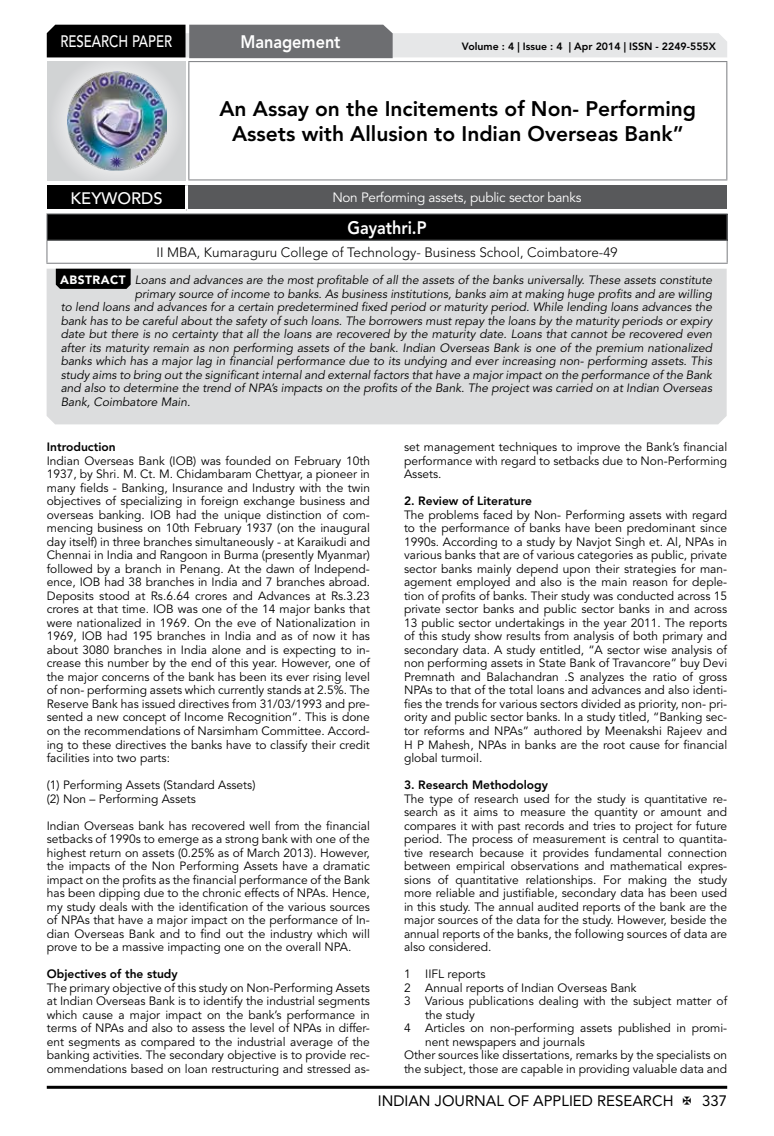
<style>
.page{position:relative;width:774px;height:1136px;background:#fff}
.page>*{position:absolute;margin:0;border:0;box-sizing:border-box;transform-origin:0 0}
.t1{font:800 21px/25.2px "Avenir LT Std";color:#000;text-align:center}
.t2{font:800 18px "Avenir LT Std";color:#fff;scale:.9 1}
.t3{font:500 16.5px "Avenir LT Std";color:#fff;scale:.8 1}
.t4{font:500 16.5px "Avenir LT Std";color:#fff}
.t5{font:15px "Avenir LT Std";color:#000}
.t6{font:300 13.5px "Avenir LT Std";color:#000}
.t7{font:13.5px "Avenir LT Std";letter-spacing:-.02em;color:#fff}
.t8{font:12px/13.5px "Avenir LT Std";color:#000;text-align:justify}
.t9{font:italic 12px "Avenir LT Std";color:#000}
.t10{font:800 12px "Avenir LT Std";color:#000}
.t11{font:800 10.5px "Avenir LT Std";color:#000}
.s1{font-weight:900;font-style:normal;color:#fff}
</style>
<div class="page">
<hr style="left:47px;top:1085px;width:680px;height:3px;background:#000">
<div style="left:48px;top:62px;width:137px;height:118px;background:linear-gradient(to right,#d9dadb,#d9dadb)"></div>
<img style="left:68px;top:71px;width:99px;height:100px">
<svg style="left:47px;top:25px;width:680px;height:33px;background:#979899"></svg>
<hr style="left:188px;top:61px;width:539px;height:1px;background:#808285">
<hr style="left:188px;top:62px;width:1px;height:117px;background:#808285">
<hr style="left:726px;top:62px;width:1px;height:117px;background:#808285">
<hr style="left:188px;top:179px;width:539px;height:1px;background:#808285">
<div style="left:47px;top:214px;width:680px;height:26px;background:#000"></div>
<hr style="left:46px;top:213px;width:682px;height:1px;background:#808285">
<hr style="left:46px;top:240px;width:682px;height:1px;background:#808285">
<svg style="left:46px;top:214px;width:1px;height:49px"></svg>
<svg style="left:727px;top:214px;width:1px;height:49px"></svg>
<hr style="left:46px;top:263px;width:682px;height:1px;background:#808285">
<div style="left:47px;top:185px;width:139px;height:25px;background:#000"></div>
<div style="left:186px;top:185px;width:541px;height:25px;background:#58595b"></div>
<hr style="left:185px;top:185px;width:3px;height:24px;background:#fff">
<hr style="left:47px;top:209px;width:139px;height:3px;background:#fff">
<hr style="left:186px;top:209px;width:541px;height:3px;background:#fff">
<div style="left:47px;top:269px;width:680px;height:155px;background:#dcddde"></div>
<svg style="left:56px;top:269px;width:75px;height:20px"></svg>
<h3 class="t3" style="left:60px;top:32px;width:139px">RESEARCH PAPER</h3>
<h2 class="t2" style="left:240px;top:31px;width:113px">Management</h2>
<p class="t11" style="left:462px;top:41px;width:255px">Volume : 4 | Issue : 4 | Apr 2014 | ISSN - 2249-555X</p>
<h1 class="t1" style="left:219px;top:96px;width:478px">An Assay on the Incitements of Non- Performing<br>Assets with Allusion to Indian Overseas Bank”</h1>
<h3 class="t4" style="left:71px;top:189px;width:94px">KEYWORDS</h3>
<p class="t7" style="left:332px;top:189px;width:251px">Non Performing assets, public sector banks</p>
<h2 class="t2" style="left:347px;top:217px;width:90px">Gayathri.P</h2>
<p class="t6" style="left:157px;top:244px;width:462px">II MBA, Kumaraguru College of Technology- Business School, Coimbatore-49</p>
<p class="t9" style="left:60px;top:273px;width:654px"><span class="s1">ABSTRACT</span> Loans and advances are the most profitable of all the assets of the banks universally. These assets constitute</p>
<p class="t9" style="left:135px;top:286px;width:579px">primary source of income to banks. As business institutions, banks aim at making huge profits and are willing</p>
<p class="t9" style="left:61px;top:300px;width:653px">to lend loans and advances for a certain predetermined fixed period or maturity period. While lending loans advances the</p>
<p class="t9" style="left:61px;top:313px;width:653px">bank has to be careful about the safety of such loans. The borrowers must repay the loans by the maturity periods or expiry</p>
<p class="t9" style="left:61px;top:327px;width:653px">date but there is no certainty that all the loans are recovered by the maturity date. Loans that cannot be recovered even</p>
<p class="t9" style="left:61px;top:340px;width:653px">after its maturity remain as non performing assets of the bank. Indian Overseas Bank is one of the premium nationalized</p>
<p class="t9" style="left:61px;top:354px;width:653px">banks which has a major lag in financial performance due to its undying and ever increasing non- performing assets. This</p>
<p class="t9" style="left:61px;top:367px;width:653px">study aims to bring out the significant internal and external factors that have a major impact on the performance of the Bank</p>
<p class="t9" style="left:61px;top:381px;width:653px">and also to determine the trend of NPA’s impacts on the profits of the Bank. The project was carried on at Indian Overseas</p>
<p class="t9" style="left:61px;top:394px;width:131px">Bank, Coimbatore Main.</p>
<p class="t10" style="left:47px;top:440px;width:70px">Introduction</p>
<p class="t8" style="left:47px;top:454px;width:325px">Indian Overseas Bank (IOB) was founded on February 10th 1937, by Shri. M. Ct. M. Chidambaram Chettyar, a pioneer in many fields - Banking, Insurance and Industry with the twin objectives of specializing in foreign exchange business and overseas banking. IOB had the unique distinction of com&shy;mencing business on 10th February 1937 (on the inaugural day itself) in three branches simultaneously - at Karaikudi and Chennai in India and Rangoon in Burma (presently Myanmar) followed by a branch in Penang. At the dawn of Independ&shy;ence, IOB had 38 branches in India and 7 branches abroad.<br>Deposits stood at Rs.6.64 crores and Advances at Rs.3.23 crores at that time. IOB was one of the 14 major banks that were nationalized in 1969. On the eve of Nationalization in 1969, IOB had 195 branches in India and as of now it has about 3080 branches in India alone and is expecting to in&shy;crease this number by the end of this year. However, one of the major concerns of the bank has been its ever rising level of non- performing assets which currently stands at 2.5%. The Reserve Bank has issued directives from 31/03/1993 and pre&shy;sented a new concept of Income Recognition”. This is done on the recommendations of Narsimham Committee. Accord&shy;ing to these directives the banks have to classify their credit facilities into two parts:</p>
<p class="t8" style="left:47px;top:778px;width:210px">(1) Performing Assets (Standard Assets) (2) Non – Performing Assets</p>
<p class="t8" style="left:47px;top:818px;width:325px">Indian Overseas bank has recovered well from the financial setbacks of 1990s to emerge as a strong bank with one of the highest return on assets (0.25% as of March 2013). However, the impacts of the Non Performing Assets have a dramatic impact on the profits as the financial performance of the Bank has been dipping due to the chronic effects of NPAs. Hence, my study deals with the identification of the various sources of NPAs that have a major impact on the performance of In&shy;dian Overseas Bank and to find out the industry which will prove to be a massive impacting one on the overall NPA.</p>
<p class="t10" style="left:47px;top:966px;width:132px">Objectives of the study</p>
<p class="t8" style="left:47px;top:980px;width:325px">The primary objective of this study on Non-Performing Assets at Indian Overseas Bank is to identify the industrial segments which cause a major impact on the bank’s performance in terms of NPAs and also to assess the level of NPAs in differ&shy;ent segments as compared to the industrial average of the banking activities. The secondary objective is to provide rec&shy;ommendations based on loan restructuring and stressed as-</p>
<p class="t8" style="left:404px;top:440px;width:325px">set management techniques to improve the Bank’s financial performance with regard to setbacks due to Non-Performing Assets.</p>
<p class="t10" style="left:404px;top:494px;width:130px">2. Review of Literature</p>
<p class="t8" style="left:404px;top:508px;width:325px">The problems faced by Non- Performing assets with regard to the performance of banks have been predominant since 1990s. According to a study by Navjot Singh et. Al, NPAs in various banks that are of various categories as public, private sector banks mainly depend upon their strategies for man&shy;agement employed and also is the main reason for deple&shy;tion of profits of banks. Their study was conducted across 15 private sector banks and public sector banks in and across 13 public sector undertakings in the year 2011. The reports of this study show results from analysis of both primary and secondary data. A study entitled, “A sector wise analysis of non performing assets in State Bank of Travancore” buy Devi Premnath and Balachandran .S analyzes the ratio of gross NPAs to that of the total loans and advances and also identi&shy;fies the trends for various sectors divided as priority, non- pri&shy;ority and public sector banks. In a study titled, “Banking sec&shy;tor reforms and NPAs” authored by Meenakshi Rajeev and H P Mahesh, NPAs in banks are the root cause for financial global turmoil.</p>
<p class="t10" style="left:404px;top:777px;width:145px">3. Research Methodology</p>
<p class="t8" style="left:404px;top:791px;width:325px">The type of research used for the study is quantitative re&shy;search as it aims to measure the quantity or amount and compares it with past records and tries to project for future period. The process of measurement is central to quantita&shy;tive research because it provides fundamental connection between empirical observations and mathematical expres&shy;sions of quantitative relationships. For making the study more reliable and justifiable, secondary data has been used in this study. The annual audited reports of the bank are the major sources of the data for the study. However, beside the annual reports of the banks, the following sources of data are also considered.</p>
<p class="t8" style="left:404px;top:967px;width:83px">1 IIFL reports</p>
<p class="t8" style="left:404px;top:980px;width:234px">2 Annual reports of Indian Overseas Bank</p>
<p class="t8" style="left:404px;top:994px;width:325px">3 Various publications dealing with the subject matter of</p>
<p class="t8" style="left:425px;top:1007px;width:51px">the study</p>
<p class="t8" style="left:404px;top:1021px;width:325px">4 Articles on non-performing assets published in promi-</p>
<p class="t8" style="left:425px;top:1034px;width:161px">nent newspapers and journals</p>
<p class="t8" style="left:404px;top:1048px;width:325px">Other sources like dissertations, remarks by the specialists on</p>
<p class="t8" style="left:404px;top:1061px;width:325px">the subject, those are capable in providing valuable data and</p>
<p class="t5" style="left:378px;top:1091px;width:297px">INDIAN JOURNAL OF APPLIED RESEARCH</p>
<p class="t5" style="left:702px;top:1091px;width:27px">337</p>
</div>
